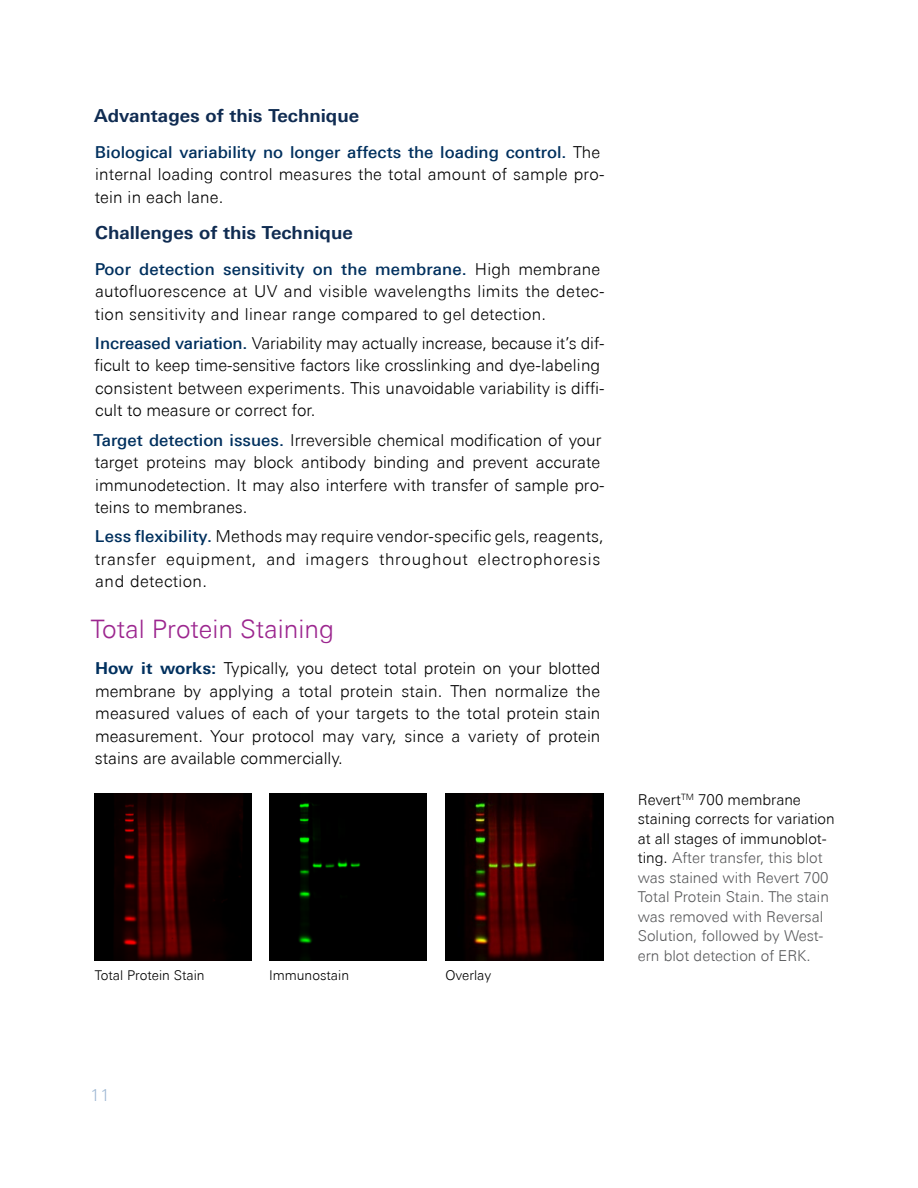
<style>
.page{position:relative;width:918px;height:1188px;background:#fff}
.page>*{position:absolute;margin:0;border:0;box-sizing:border-box;transform-origin:0 0}
.t1{font:300 25.5px "Univers Next Pro";color:#9c268f}
.t2{font:700 18px "Univers Next Pro";color:#102c52}
.t3{font:300 16.5px/22.5px "Univers Next Pro";color:#000}
.t4{font:300 16.5px/22.5px "Univers Next Pro";letter-spacing:.02em;color:#000}
.t5{font:300 16.5px/22.5px "Univers Next Pro";letter-spacing:.04em;color:#000}
.t6{font:300 16.5px "Univers Next Pro";color:#9db7d3}
.t7{font:300 15px/19.5px "Univers Next Pro";color:#58595b}
.t8{font:300 13.5px "Univers Next Pro";color:#000}
.s1{font-weight:500;color:#00305e}
.s2{font-weight:700;color:#00305e}
.s3{color:#000}
</style>
<div class="page">
<div style="left:269px;top:794px;width:157px;height:167px;background:#000"></div>
<img style="left:95px;top:794px;width:157px;height:167px">
<img style="left:445px;top:794px;width:159px;height:167px">
<p class="t2" style="left:94px;top:104px;width:267px">Advantages of this Technique</p>
<p class="t3" style="left:95px;top:140px;width:511px"><span class="s1">Biological variability no longer affects the loading control.</span> The internal loading control measures the total amount of sample pro&shy;tein in each lane.</p>
<p class="t2" style="left:95px;top:221px;width:259px">Challenges of this Technique</p>
<p class="t4" style="left:95px;top:257px;width:511px"><span class="s1">Poor detection sensitivity on the membrane.</span> High membrane autofluorescence at UV and visible wavelengths limits the detec&shy;tion sensitivity and linear range compared to gel detection.</p>
<p class="t3" style="left:94px;top:332px;width:512px"><span class="s1">Increased variation.</span> Variability may actually increase, because it’s dif&shy;ficult to keep time-sensitive factors like crosslinking and dye-labeling consistent between experiments. This unavoidable variability is diffi&shy;cult to measure or correct for.</p>
<p class="t3" style="left:94px;top:428px;width:513px"><span class="s1">Target detection issues.</span> Irreversible chemical modification of your target proteins may block antibody binding and prevent accurate immunodetection. It may also interfere with transfer of sample pro&shy;teins to membranes.</p>
<p class="t5" style="left:95px;top:525px;width:511px"><span class="s1">Less flexibility.</span> Methods may require vendor-specific gels, reagents, transfer equipment, and imagers throughout electrophoresis and detection.</p>
<h1 class="t1" style="left:91px;top:614px;width:245px">Total Protein Staining</h1>
<p class="t3" style="left:95px;top:657px;width:507px;text-align:justify"><span class="s2">How it works:</span> Typically, you detect total protein on your blotted membrane by applying a total protein stain. Then normalize the measured values of each of your targets to the total protein stain measurement. Your protocol may vary, since a variety of protein stains are available commercially.</p>
<p class="t8" style="left:95px;top:967px;width:112px">Total Protein Stain</p>
<p class="t8" style="left:269px;top:967px;width:82px">Immunostain</p>
<p class="t8" style="left:445px;top:967px;width:47px">Overlay</p>
<p class="t7" style="left:638px;top:790px;width:198px"><span class="s3">Revert</span><sup>TM</sup> <span class="s3">700 membrane staining corrects for variation at all stages of immunoblot&shy;ting.</span> After transfer, this blot was stained with Revert 700<br>Total Protein Stain. The stain was removed with Reversal<br>Solution, followed by West&shy;ern blot detection of ERK.</p>
<p class="t6" style="left:91px;top:1086px;width:20px">11</p>
</div>
